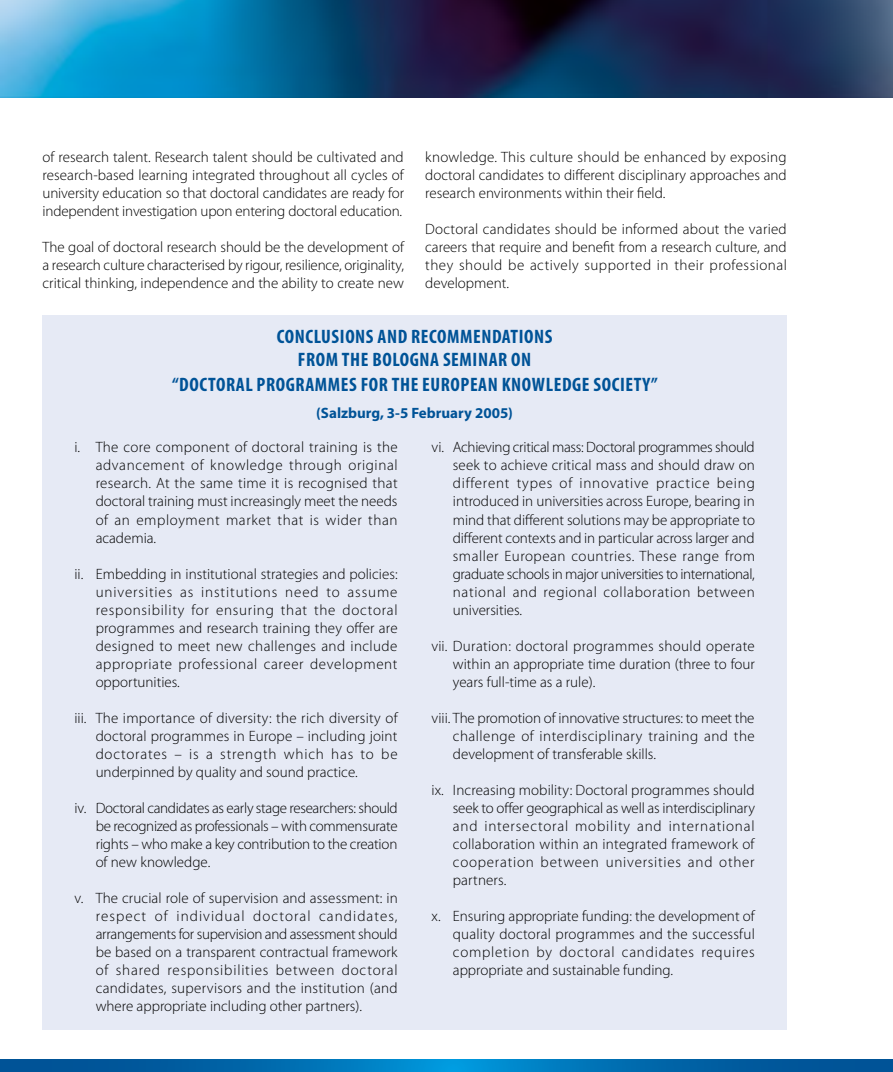
<style>
.page{position:relative;width:893px;height:1072px;background:#fff}
.page>*{position:absolute;margin:0;border:0;box-sizing:border-box;transform-origin:0 0}
.t1{font:700 condensed 19.5px/22.5px "Myriad Pro";letter-spacing:.03em;color:#005397;text-align:center}
.t2{font:300 15px/18px "Myriad Pro";color:#000;text-align:justify}
.t3{font:700 15px "Myriad Pro";color:#005397}
</style>
<div class="page">
<img style="left:0;top:0;width:893px;height:98px">
<svg style="left:0;top:1059px;width:893px;height:12px;background:#006aad"></svg>
<div style="left:43px;top:315px;width:744px;height:714px;background:#e6eaf5"></div>
<p class="t2" style="left:43px;top:148px;width:363px">of research talent. Research talent should be cultivated and research-based learning integrated throughout all cycles of university education so that doctoral candidates are ready for independent investigation upon entering doctoral education.</p>
<p class="t2" style="left:43px;top:238px;width:363px">The goal of doctoral research should be the development of a research culture characterised by rigour, resilience, originality, critical thinking, independence and the ability to create new</p>
<p class="t2" style="left:425px;top:148px;width:363px">knowledge. This culture should be enhanced by exposing doctoral candidates to different disciplinary approaches and research environments within their field.</p>
<p class="t2" style="left:425px;top:220px;width:363px">Doctoral candidates should be informed about the varied careers that require and benefit from a research culture, and they should be actively supported in their professional development.</p>
<h1 class="t1" style="left:277px;top:325px;width:277px">CONCLUSIONS AND RECOMMENDATIONS<br>FROM THE BOLOGNA SEMINAR ON</h1>
<h1 class="t1" style="left:172px;top:373px;width:487px">“DOCTORAL PROGRAMMES FOR THE EUROPEAN KNOWLEDGE SOCIETY”</h1>
<p class="t3" style="left:316px;top:403px;width:198px">(Salzburg, 3-5 February 2005)</p>
<p class="t2" style="left:96px;top:439px;width:304px;text-indent:-21px">i. The core component of doctoral training is the advancement of knowledge through original research. At the same time it is recognised that doctoral training must increasingly meet the needs of an employment market that is wider than academia.</p>
<p class="t2" style="left:96px;top:565px;width:303px;text-indent:-21px">ii. Embedding in institutional strategies and policies: universities as institutions need to assume responsibility for ensuring that the doctoral programmes and research training they offer are designed to meet new challenges and include appropriate professional career development opportunities.</p>
<p class="t2" style="left:96px;top:709px;width:303px;text-indent:-21px">iii. The importance of diversity: the rich diversity of doctoral programmes in Europe – including joint doctorates – is a strength which has to be underpinned by quality and sound practice.</p>
<p class="t2" style="left:96px;top:799px;width:304px;text-indent:-21px">iv. Doctoral candidates as early stage researchers: should be recognized as professionals – with commensurate rights – who make a key contribution to the creation of new knowledge.</p>
<p class="t2" style="left:96px;top:889px;width:304px;text-indent:-21px">v. The crucial role of supervision and assessment: in respect of individual doctoral candidates, arrangements for supervision and assessment should be based on a transparent contractual framework of shared responsibilities between doctoral candidates, supervisors and the institution (and where appropriate including other partners).</p>
<p class="t2" style="left:453px;top:439px;width:304px;text-indent:-21px">vi. Achieving critical mass: Doctoral programmes should seek to achieve critical mass and should draw on different types of innovative practice being introduced in universities across Europe, bearing in mind that different solutions may be appropriate to different contexts and in particular across larger and smaller European countries. These range from graduate schools in major universities to international, national and regional collaboration between universities.</p>
<p class="t2" style="left:453px;top:637px;width:304px;text-indent:-21px">vii. Duration: doctoral programmes should operate within an appropriate time duration (three to four years full-time as a rule).</p>
<p class="t2" style="left:453px;top:709px;width:303px;text-indent:-21px">viii. The promotion of innovative structures: to meet the challenge of interdisciplinary training and the development of transferable skills.</p>
<p class="t2" style="left:453px;top:781px;width:304px;text-indent:-21px">ix. Increasing mobility: Doctoral programmes should seek to offer geographical as well as interdisciplinary and intersectoral mobility and international collaboration within an integrated framework of cooperation between universities and other partners.</p>
<p class="t2" style="left:453px;top:907px;width:303px;text-indent:-21px">x. Ensuring appropriate funding: the development of quality doctoral programmes and the successful completion by doctoral candidates requires appropriate and sustainable funding.</p>
</div>
